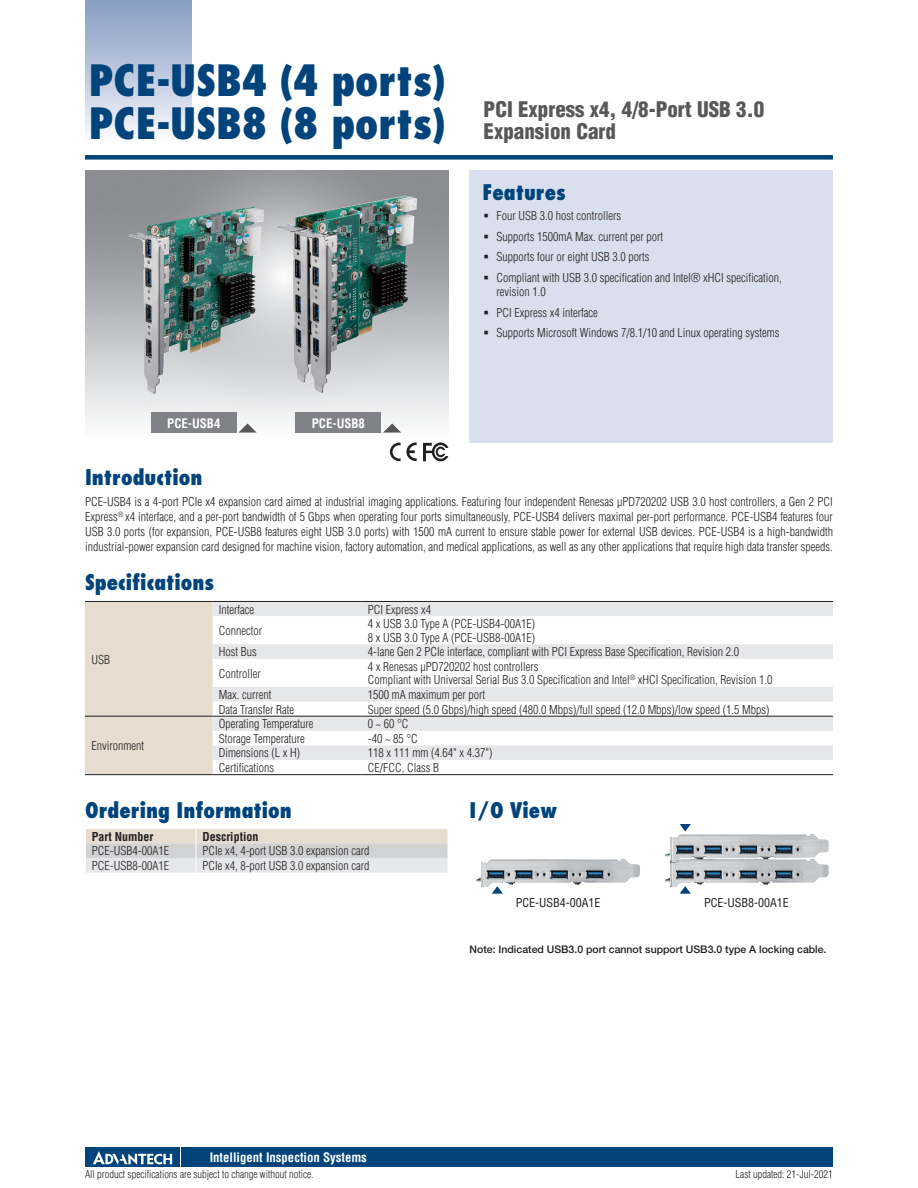
<style>
.page{position:relative;width:918px;height:1188px;background:#fff}
.page>*{position:absolute;margin:0;border:0;box-sizing:border-box;transform-origin:0 0}
.t1{font:800 condensed 42px/43.5px "Futura";color:#00447b}
.t2{font:800 condensed 21px "Futura";color:#00447b}
.t3{font:900 condensed 21px/22.5px "Helvetica";color:#57585a}
.t4{font:700 condensed 12.75px "Helvetica";color:#fff}
.t5{font:300 condensed 12px/20.7px "Helvetica";color:#231f20}
.t6{font:condensed 12px "Helvetica";color:#231f20}
.t7{font:700 condensed 12px "Helvetica";color:#231f20}
.t8{font:300 condensed 10.5px "Helvetica";color:#231f20}
.t9{font:500 10.5px "Helvetica Neue";color:#231f20}
</style>
<div class="page">
<div style="left:85px;top:155px;width:748px;height:5px;background:#00447b"></div>
<div style="left:85px;top:0;width:106px;height:143px;background:linear-gradient(to bottom,#849bc1,#f9fafc)"></div>
<div style="left:182px;top:1147px;width:651px;height:20px;background:#00447b"></div>
<div style="left:85px;top:1147px;width:95px;height:20px;background:#00447b"></div>
<svg style="left:93px;top:1151px;width:79px;height:14px"></svg>
<div style="left:470px;top:170px;width:363px;height:272px;background:#d9dfec"></div>
<img style="left:85px;top:170px;width:363px;height:263px">
<div style="left:85px;top:602px;width:128px;height:172px;background:#e6dccf"></div>
<svg style="left:213px;top:602px;width:620px;height:158px"></svg>
<hr style="left:85px;top:601px;width:128px;height:1px;background:#231f20">
<hr style="left:213px;top:601px;width:148px;height:1px;background:#231f20">
<hr style="left:361px;top:601px;width:472px;height:1px;background:#231f20">
<hr style="left:85px;top:716px;width:128px;height:1px;background:#231f20">
<hr style="left:213px;top:716px;width:148px;height:1px;background:#231f20">
<hr style="left:361px;top:716px;width:472px;height:1px;background:#231f20">
<hr style="left:85px;top:774px;width:128px;height:1px;background:#231f20">
<hr style="left:213px;top:774px;width:148px;height:1px;background:#231f20">
<hr style="left:361px;top:774px;width:472px;height:1px;background:#231f20">
<div style="left:151px;top:412px;width:85px;height:21px;background:#808285"></div>
<div style="left:296px;top:412px;width:85px;height:21px;background:#808285"></div>
<svg style="left:383px;top:423px;width:18px;height:10px"></svg>
<svg style="left:238px;top:423px;width:19px;height:10px"></svg>
<img style="left:277px;top:198px;width:116px;height:195px">
<img style="left:128px;top:206px;width:124px;height:188px">
<svg style="left:86px;top:829px;width:362px;height:44px;background:#dfdcda"></svg>
<img style="left:476px;top:859px;width:164px;height:28px">
<img style="left:665px;top:834px;width:164px;height:53px">
<svg style="left:492px;top:886px;width:11px;height:8px"></svg>
<svg style="left:680px;top:886px;width:11px;height:8px"></svg>
<svg style="left:680px;top:824px;width:11px;height:8px"></svg>
<svg style="left:390px;top:442px;width:27px;height:20px"></svg>
<svg style="left:423px;top:442px;width:25px;height:19px"></svg>
<h1 class="t1" style="left:89px;top:58px;width:358px">PCE-USB4 (4 ports)<br>PCE-USB8 (8 ports)</h1>
<p class="t4" style="left:167px;top:415px;width:55px">PCE-USB4</p>
<p class="t4" style="left:312px;top:415px;width:55px">PCE-USB8</p>
<h2 class="t3" style="left:484px;top:98px;width:282px">PCI Express x4, 4/8-Port USB 3.0<br>Expansion Card</h2>
<h2 class="t2" style="left:482px;top:179px;width:85px">Features</h2>
<p class="t5" style="left:496px;top:205px;width:287px">Four USB 3.0 host controllers<br>Supports 1500mA Max. current per port<br>Supports four or eight USB 3.0 ports<br>Compliant with USB 3.0 specification and Intel® xHCI specification,</p>
<p class="t5" style="left:496px;top:281px;width:285px">revision 1.0<br>PCI Express x4 interface<br>Supports Microsoft Windows 7/8.1/10 and Linux operating systems</p>
<h2 class="t2" style="left:85px;top:464px;width:119px">Introduction</h2>
<p class="t5" style="left:85px;top:494px;width:749px;line-height:15px;text-align:justify">PCE-USB4 is a 4-port PCIe x4 expansion card aimed at industrial imaging applications. Featuring four independent Renesas μPD720202 USB 3.0 host controllers, a Gen 2 PCI Express<sup>®</sup> x4 interface, and a per-port bandwidth of 5 Gbps when operating four ports simultaneously, PCE-USB4 delivers maximal per-port performance. PCE-USB4 features four USB 3.0 ports (for expansion, PCE-USB8 features eight USB 3.0 ports) with 1500 mA current to ensure stable power for external USB devices. PCE-USB4 is a high-bandwidth industrial-power expansion card designed for machine vision, factory automation, and medical applications, as well as any other applications that require high data transfer speeds.</p>
<h2 class="t2" style="left:85px;top:569px;width:131px">Specifications</h2>
<p class="t5" style="left:91px;top:649px;width:20px">USB</p>
<p class="t5" style="left:91px;top:735px;width:54px">Environment</p>
<p class="t5" style="left:219px;top:599px;width:37px">Interface</p>
<p class="t5" style="left:368px;top:599px;width:65px">PCI Express x4</p>
<p class="t5" style="left:219px;top:620px;width:45px">Connector</p>
<p class="t5" style="left:368px;top:617px;width:169px;line-height:13.5px">4 x USB 3.0 Type A (PCE-USB4-00A1E)<br>8 x USB 3.0 Type A (PCE-USB8-00A1E)</p>
<p class="t5" style="left:219px;top:642px;width:39px">Host Bus</p>
<p class="t5" style="left:368px;top:642px;width:373px">4-lane Gen 2 PCIe interface, compliant with PCI Express Base Specification, Revision 2.0</p>
<p class="t5" style="left:219px;top:663px;width:43px">Controller</p>
<p class="t5" style="left:368px;top:660px;width:406px;line-height:13.5px">4 x Renesas μPD720202 host controllers<br>Compliant with Universal Serial Bus 3.0 Specification and Intel<sup>®</sup> xHCI Specification, Revision 1.0</p>
<p class="t5" style="left:219px;top:684px;width:54px">Max. current</p>
<p class="t5" style="left:368px;top:684px;width:119px">1500 mA maximum per port</p>
<p class="t5" style="left:219px;top:699px;width:77px">Data Transfer Rate</p>
<p class="t5" style="left:368px;top:699px;width:403px">Super speed (5.0 Gbps)/high speed (480.0 Mbps)/full speed (12.0 Mbps)/low speed (1.5 Mbps)</p>
<p class="t5" style="left:219px;top:713px;width:96px">Operating Temperature</p>
<p class="t5" style="left:368px;top:713px;width:42px">0 ~ 60 °C</p>
<p class="t5" style="left:219px;top:728px;width:87px">Storage Temperature</p>
<p class="t5" style="left:368px;top:728px;width:52px">-40 ~ 85 °C</p>
<p class="t5" style="left:219px;top:743px;width:83px">Dimensions (L x H)</p>
<p class="t5" style="left:368px;top:743px;width:126px">118 x 111 mm (4.64" x 4.37")</p>
<p class="t5" style="left:219px;top:757px;width:57px">Certifications</p>
<p class="t5" style="left:368px;top:757px;width:73px">CE/FCC, Class B</p>
<h2 class="t2" style="left:85px;top:797px;width:208px">Ordering Information</h2>
<p class="t7" style="left:92px;top:829px;width:63px">Part Number</p>
<p class="t7" style="left:202px;top:829px;width:57px">Description</p>
<p class="t5" style="left:92px;top:841px;width:79px">PCE-USB4-00A1E</p>
<p class="t5" style="left:202px;top:841px;width:169px">PCIe x4, 4-port USB 3.0 expansion card</p>
<p class="t5" style="left:92px;top:855px;width:79px">PCE-USB8-00A1E</p>
<p class="t5" style="left:202px;top:855px;width:169px">PCIe x4, 8-port USB 3.0 expansion card</p>
<p class="t4" style="left:210px;top:1150px;width:159px">Intelligent Inspection Systems</p>
<h2 class="t2" style="left:470px;top:797px;width:89px">I/O View</h2>
<p class="t6" style="left:516px;top:895px;width:86px">PCE-USB4-00A1E</p>
<p class="t6" style="left:704px;top:895px;width:86px">PCE-USB8-00A1E</p>
<p class="t9" style="left:470px;top:943px;width:358px">Note: Indicated USB3.0 port cannot support USB3.0 type A locking cable.</p>
<p class="t8" style="left:85px;top:1168px;width:230px">All product specifications are subject to change without notice.</p>
<p class="t8" style="left:736px;top:1168px;width:99px">Last updated: 21-Jul-2021</p>
</div>
